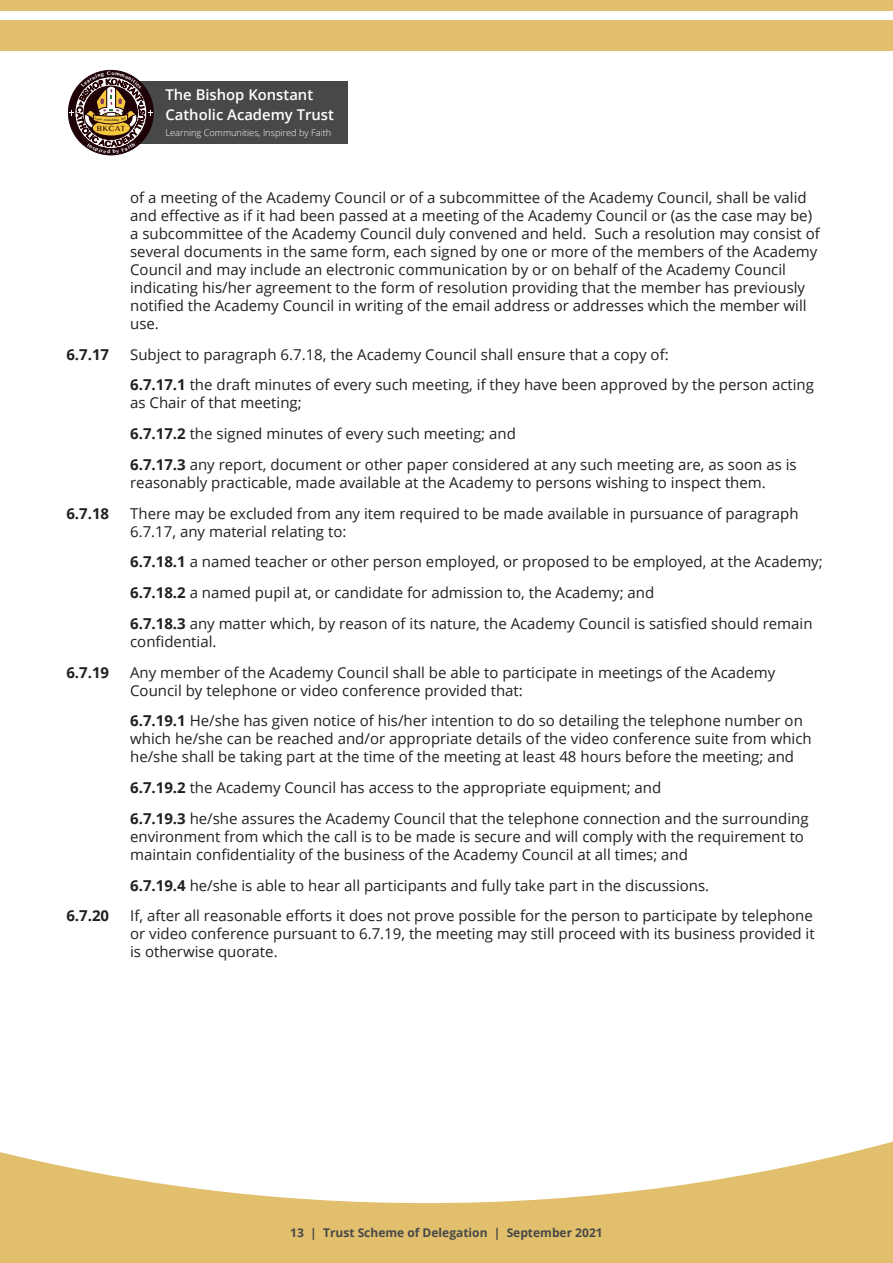
<style>
.page{position:relative;width:893px;height:1263px;background:#fff}
.page>*{position:absolute;margin:0;border:0;box-sizing:border-box;transform-origin:0 0}
.t1{font:15px/18px "Open Sans";color:#231f20}
.t2{font:700 15px "Open Sans";color:#231f20}
.t3{font:600 14.85px/20px "Open Sans";color:#fff}
.t4{font:700 12px "Open Sans";color:#474848}
.t5{font:300 9.15px "Open Sans";color:#fff}
.t6{font:7.5px "Oriya MN";letter-spacing:.05em;color:#240001}
.s1{font-weight:700}
</style>
<div class="page">
<svg style="left:0;top:1141px;width:893px;height:122px;fill:#e1bf6c"></svg>
<div style="left:0;top:21px;width:893px;height:30px;background:#e1bf6c"></div>
<div style="left:0;top:0;width:893px;height:11px;background:#e1bf6c"></div>
<div style="left:107px;top:81px;width:241px;height:63px;background:#474848"></div>
<svg style="left:69px;top:72px;width:83px;height:82px"></svg>
<p class="t6" style="left:97px;top:124px;width:30px">BKCAT</p>
<p class="t3" style="left:165px;top:84px;width:170px">The Bishop Konstant<br>Catholic Academy Trust</p>
<p class="t5" style="left:165px;top:126px;width:167px">Learning Communities, Inspired by Faith</p>
<p class="t1" style="left:130px;top:188px;width:691px">of a meeting of the Academy Council or of a subcommittee of the Academy Council, shall be valid and effective as if it had been passed at a meeting of the Academy Council or (as the case may be) a subcommittee of the Academy Council duly convened and held. Such a resolution may consist of several documents in the same form, each signed by one or more of the members of the Academy Council and may include an electronic communication by or on behalf of the Academy Council indicating his/her agreement to the form of resolution providing that the member has previously notified the Academy Council in writing of the email address or addresses which the member will use.</p>
<p class="t2" style="left:66px;top:344px;width:44px">6.7.17</p>
<p class="t1" style="left:130px;top:338px;width:685px;line-height:30.8px">Subject to paragraph 6.7.18, the Academy Council shall ensure that a copy of:<br><span class="s1">6.7.17.1</span> the draft minutes of every such meeting, if they have been approved by the person acting</p>
<p class="t1" style="left:130px;top:387px;width:668px;line-height:30.8px">as Chair of that meeting;<br><span class="s1">6.7.17.2</span> the signed minutes of every such meeting; and<br><span class="s1">6.7.17.3</span> any report, document or other paper considered at any such meeting are, as soon as is</p>
<p class="t1" style="left:130px;top:473px;width:637px">reasonably practicable, made available at the Academy to persons wishing to inspect them.</p>
<p class="t2" style="left:66px;top:503px;width:44px">6.7.18</p>
<p class="t1" style="left:130px;top:504px;width:670px">There may be excluded from any item required to be made available in pursuance of paragraph<br>6.7.17, any material relating to:</p>
<p class="t1" style="left:130px;top:546px;width:694px;line-height:30.8px"><span class="s1">6.7.18.1</span> a named teacher or other person employed, or proposed to be employed, at the Academy;<br><span class="s1">6.7.18.2</span> a named pupil at, or candidate for admission to, the Academy; and<br><span class="s1">6.7.18.3</span> any matter which, by reason of its nature, the Academy Council is satisfied should remain</p>
<p class="t1" style="left:130px;top:632px;width:88px">confidential.</p>
<p class="t2" style="left:66px;top:662px;width:44px">6.7.19</p>
<p class="t1" style="left:130px;top:663px;width:647px">Any member of the Academy Council shall be able to participate in meetings of the Academy<br>Council by telephone or video conference provided that:</p>
<p class="t1" style="left:130px;top:711px;width:683px"><span class="s1">6.7.19.1</span> He/she has given notice of his/her intention to do so detailing the telephone number on which he/she can be reached and/or appropriate details of the video conference suite from which he/she shall be taking part at the time of the meeting at least 48 hours before the meeting; and</p>
<p class="t1" style="left:130px;top:772px;width:680px;line-height:30.8px"><span class="s1">6.7.19.2</span> the Academy Council has access to the appropriate equipment; and<br><span class="s1">6.7.19.3</span> he/she assures the Academy Council that the telephone connection and the surrounding</p>
<p class="t1" style="left:130px;top:827px;width:675px">environment from which the call is to be made is secure and will comply with the requirement to maintain confidentiality of the business of the Academy Council at all times; and</p>
<p class="t1" style="left:130px;top:876px;width:581px"><span class="s1">6.7.19.4</span> he/she is able to hear all participants and fully take part in the discussions.</p>
<p class="t2" style="left:66px;top:905px;width:44px">6.7.20</p>
<p class="t1" style="left:130px;top:906px;width:686px;text-align:justify">If, after all reasonable efforts it does not prove possible for the person to participate by telephone or video conference pursuant to 6.7.19, the meeting may still proceed with its business provided it is otherwise quorate.</p>
<p class="t4" style="left:290px;top:1224px;width:314px">13 | Trust Scheme of Delegation | September 2021</p>
</div>
